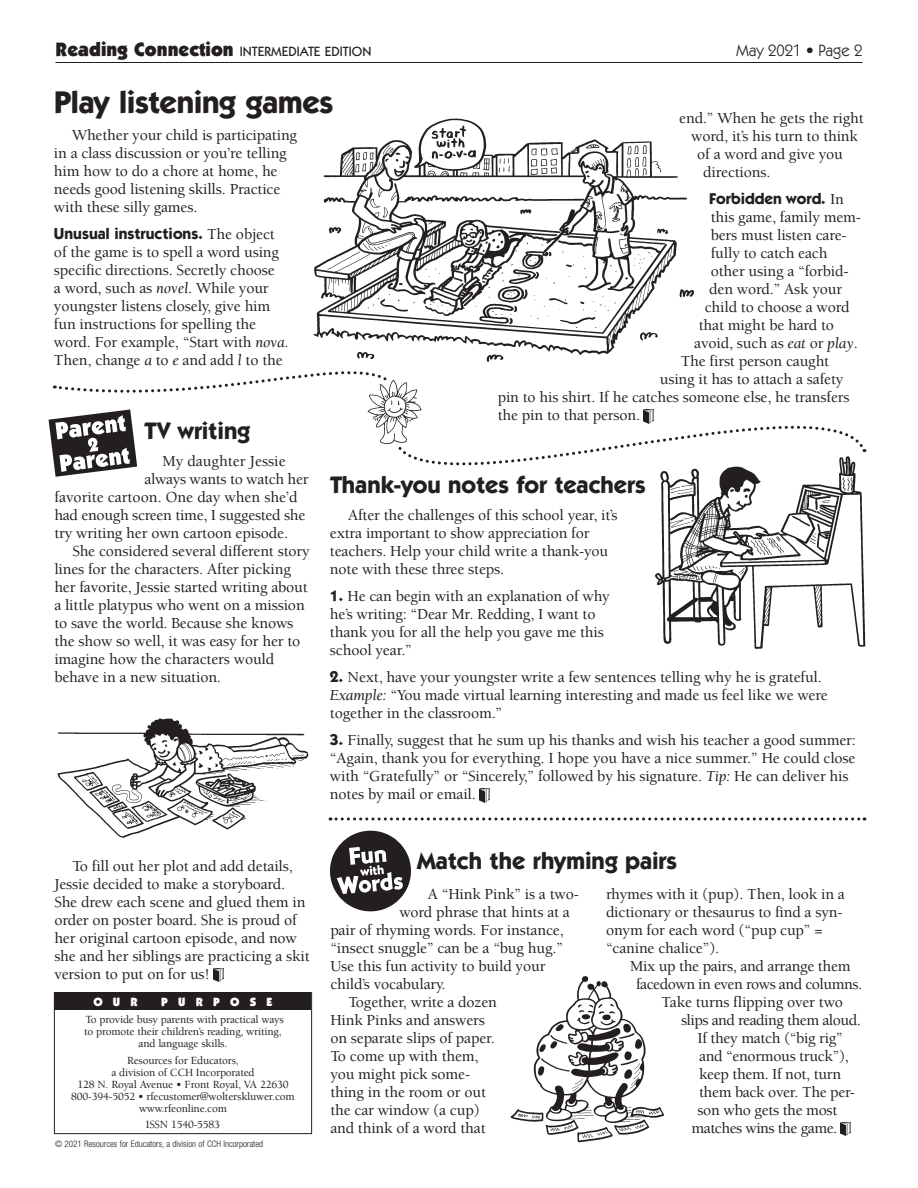
<style>
.page{position:relative;width:918px;height:1188px;background:#fff}
.page>*{position:absolute;margin:0;border:0;box-sizing:border-box;transform-origin:0 0}
.t1{font:700 31.5px "ITC Kabel Std";letter-spacing:-.015em;color:#231f20}
.t2{font:700 24px "ITC Kabel Std";color:#231f20}
.t3{font:16.5px "ITC Kabel Std";color:#231f20}
.t4{font:500 15.75px/18px "Berkeley Std";letter-spacing:-.01em;color:#231f20}
.t5{font:500 15.75px "Berkeley Std";letter-spacing:-.03em;color:#231f20}
.t6{font:700 15.75px "ITC Kabel Std";color:#231f20}
.t7{font:500 13.5px "ITC Kabel Std";color:#231f20}
.t8{font:900 12px "ITC Kabel Std";letter-spacing:.85em;color:#fff}
.t9{font:500 11.25px/12px "Berkeley Std";letter-spacing:-.015em;color:#231f20;text-align:center}
.t10{font:300 condensed 9px "Helvetica Neue";color:#231f20}
.s1{font-weight:900;font-size:19.5px}
.s2{font-family:"ITC Kabel Std";font-weight:700}
.s3{font-weight:400;font-style:italic}
.s4{font-family:"Berkeley Std";font-weight:500}
</style>
<div class="page">
<svg style="left:421px;top:409px;width:446px;height:57px"></svg>
<div style="left:54px;top:992px;width:258px;height:142px;border:1px solid #231f20"></div>
<div style="left:55px;top:992px;width:256px;height:18px;background:#231f20"></div>
<hr style="left:56px;top:62px;width:806px;height:1px;background:#231f20">
<svg style="left:330px;top:818px;width:535px;height:2px"></svg>
<svg style="left:644px;top:410px;width:10px;height:13px"></svg>
<svg style="left:479px;top:789px;width:11px;height:13px"></svg>
<img style="left:213px;top:968px;width:11px;height:14px">
<img style="left:840px;top:1122px;width:11px;height:14px">
<svg style="left:330px;top:830px;width:81px;height:82px"></svg>
<svg style="left:49px;top:371px;width:372px;height:106px"></svg>
<img style="left:354px;top:371px;width:81px;height:82px">
<img style="left:510px;top:976px;width:154px;height:167px">
<img style="left:313px;top:118px;width:381px;height:244px">
<img style="left:650px;top:451px;width:217px;height:198px">
<img style="left:57px;top:718px;width:252px;height:120px">
<h1 class="t7" style="left:56px;top:44px;width:317px"><span class="s1">Reading Connection</span> INTERMEDIATE EDITION</h1>
<h1 class="t3" style="left:736px;top:41px;width:128px">May 2021 • Page 2</h1>
<p class="t1" style="left:54px;top:83px;width:281px">Play listening games</p>
<p class="t4" style="left:54px;top:126px;width:245px;text-indent:18px">Whether your child is participating in a class discussion or you’re telling him how to do a chore at home, he needs good listening skills. Practice with these silly games.</p>
<p class="t4" style="left:54px;top:225px;width:236px"><span class="s2">Unusual instructions.</span> The object of the game is to spell a word using specific directions. Secretly choose<br>a word, such as <span class="s3">novel</span>. While your youngster listens closely, give him fun instructions for spelling the word. For example, “Start with <span class="s3">nova</span>.<br>Then, change <span class="s3">a</span> to <span class="s3">e</span> and add <span class="s3">l</span> to the</p>
<p class="t4" style="left:679px;top:110px;width:186px">end.” When he gets the right</p>
<p class="t4" style="left:691px;top:128px;width:168px">word, it’s his turn to think</p>
<p class="t4" style="left:697px;top:146px;width:147px">of a word and give you</p>
<p class="t4" style="left:703px;top:164px;width:69px">directions.</p>
<p class="t6" style="left:709px;top:189px;width:136px">Forbidden word. <span class="s4">In</span></p>
<p class="t4" style="left:711px;top:209px;width:152px">this game, family mem-</p>
<p class="t4" style="left:711px;top:227px;width:138px">bers must listen care-</p>
<p class="t4" style="left:711px;top:245px;width:118px">fully to catch each</p>
<p class="t4" style="left:711px;top:263px;width:139px">other using a “forbid-</p>
<p class="t4" style="left:709px;top:281px;width:135px">den word.” Ask your</p>
<p class="t4" style="left:705px;top:299px;width:146px">child to choose a word</p>
<p class="t4" style="left:699px;top:317px;width:137px">that might be hard to</p>
<p class="t4" style="left:694px;top:335px;width:165px">avoid, such as <span class="s3">eat</span> or <span class="s3">play</span>.</p>
<p class="t4" style="left:681px;top:353px;width:150px">The first person caught</p>
<p class="t4" style="left:660px;top:371px;width:185px">using it has to attach a safety</p>
<p class="t4" style="left:498px;top:389px;width:353px">pin to his shirt. If he catches someone else, he transfers</p>
<p class="t4" style="left:498px;top:407px;width:144px">the pin to that person.</p>
<p class="t2" style="left:144px;top:416px;width:108px">TV writing</p>
<p class="t4" style="left:162px;top:452px;width:125px">My daughter Jessie</p>
<p class="t4" style="left:144px;top:470px;width:166px">always wants to watch her</p>
<p class="t4" style="left:54px;top:488px;width:245px">favorite cartoon. One day when she’d</p>
<p class="t4" style="left:54px;top:506px;width:253px">had enough screen time, I suggested she</p>
<p class="t4" style="left:54px;top:524px;width:235px">try writing her own cartoon episode.</p>
<p class="t4" style="left:72px;top:542px;width:239px">She considered several different story</p>
<p class="t4" style="left:54px;top:560px;width:238px">lines for the characters. After picking</p>
<p class="t4" style="left:54px;top:578px;width:255px">her favorite, Jessie started writing about</p>
<p class="t4" style="left:54px;top:596px;width:252px">a little platypus who went on a mission</p>
<p class="t4" style="left:54px;top:614px;width:241px">to save the world. Because she knows</p>
<p class="t4" style="left:54px;top:632px;width:248px">the show so well, it was easy for her to</p>
<p class="t4" style="left:54px;top:650px;width:221px">imagine how the characters would</p>
<p class="t4" style="left:54px;top:668px;width:168px">behave in a new situation.</p>
<p class="t2" style="left:330px;top:471px;width:317px">Thank-you notes for teachers</p>
<p class="t4" style="left:330px;top:507px;width:289px;text-indent:18px">After the challenges of this school year, it’s extra important to show appreciation for teachers. Help your child write a thank-you note with these three steps.</p>
<p class="t4" style="left:330px;top:588px;width:281px"><span class="s2">1.</span> He can begin with an explanation of why he’s writing: “Dear Mr. Redding, I want to thank you for all the help you gave me this school year.”</p>
<p class="t4" style="left:330px;top:669px;width:499px"><span class="s2">2.</span> Next, have your youngster write a few sentences telling why he is grateful.<br><span class="s3">Example:</span> “You made virtual learning interesting and made us feel like we were together in the classroom.”</p>
<p class="t4" style="left:330px;top:732px;width:528px"><span class="s2">3.</span> Finally, suggest that he sum up his thanks and wish his teacher a good summer: “Again, thank you for everything. I hope you have a nice summer.” He could close with “Gratefully” or “Sincerely,” followed by his signature. <span class="s3">Tip:</span> He can deliver his notes by mail or email.</p>
<p class="t4" style="left:54px;top:857px;width:257px;text-indent:18px">To fill out her plot and add details, Jessie decided to make a storyboard.<br>She drew each scene and glued them in order on poster board. She is proud of her original cartoon episode, and now she and her siblings are practicing a skit version to put on for us!</p>
<p class="t8" style="left:93px;top:994px;width:46px">OUR</p>
<p class="t8" style="left:161px;top:994px;width:113px">PURPOSE</p>
<p class="t9" style="left:84px;top:1014px;width:201px">To provide busy parents with practical ways to promote their children’s reading, writing, and language skills.</p>
<p class="t9" style="left:71px;top:1055px;width:225px">Resources for Educators,<br>a division of CCH Incorporated<br>128 N. Royal Avenue • Front Royal, VA 22630<br>800-394-5052 • rfecustomer@wolterskluwer.com www.rfeonline.com</p>
<p class="t9" style="left:146px;top:1119px;width:76px">ISSN 1540-5583</p>
<p class="t10" style="left:55px;top:1139px;width:210px">© 2021 Resources for Educators, a division of CCH Incorporated</p>
<h2 class="t2" style="left:417px;top:847px;width:262px">Match the rhyming pairs</h2>
<p class="t4" style="left:428px;top:885px;width:153px">A “Hink Pink” is a two-</p>
<p class="t4" style="left:399px;top:903px;width:172px">word phrase that hints at a</p>
<p class="t4" style="left:330px;top:921px;width:235px">pair of rhyming words. For instance,</p>
<p class="t4" style="left:330px;top:939px;width:234px">“insect snuggle” can be a “bug hug.”</p>
<p class="t4" style="left:330px;top:957px;width:217px">Use this fun activity to build your</p>
<p class="t4" style="left:330px;top:975px;width:117px">child’s vocabulary.</p>
<p class="t4" style="left:348px;top:993px;width:150px">Together, write a dozen</p>
<p class="t4" style="left:330px;top:1011px;width:156px">Hink Pinks and answers</p>
<p class="t4" style="left:330px;top:1029px;width:166px">on separate slips of paper.</p>
<p class="t4" style="left:330px;top:1047px;width:150px">To come up with them,</p>
<p class="t4" style="left:330px;top:1065px;width:141px">you might pick some-</p>
<p class="t4" style="left:330px;top:1083px;width:157px">thing in the room or out</p>
<p class="t4" style="left:330px;top:1101px;width:151px">the car window (a cup)</p>
<p class="t4" style="left:330px;top:1119px;width:157px">and think of a word that</p>
<p class="t4" style="left:606px;top:885px;width:240px">rhymes with it (pup). Then, look in a</p>
<p class="t4" style="left:606px;top:903px;width:238px">dictionary or thesaurus to find a syn-</p>
<p class="t4" style="left:606px;top:921px;width:218px">onym for each word (“pup cup” =</p>
<p class="t4" style="left:606px;top:939px;width:115px">“canine chalice”).</p>
<p class="t4" style="left:630px;top:957px;width:222px">Mix up the pairs, and arrange them</p>
<p class="t5" style="left:636px;top:976px;width:228px">facedown in even rows and columns.</p>
<p class="t4" style="left:662px;top:993px;width:183px">Take turns flipping over two</p>
<p class="t5" style="left:681px;top:1012px;width:181px">slips and reading them aloud.</p>
<p class="t4" style="left:698px;top:1029px;width:147px">If they match (“big rig”</p>
<p class="t4" style="left:699px;top:1047px;width:152px">and “enormous truck”),</p>
<p class="t4" style="left:699px;top:1065px;width:144px">keep them. If not, turn</p>
<p class="t4" style="left:699px;top:1083px;width:158px">them back over. The per-</p>
<p class="t4" style="left:698px;top:1101px;width:141px">son who gets the most</p>
<p class="t5" style="left:692px;top:1120px;width:147px">matches wins the game.</p>
</div>
